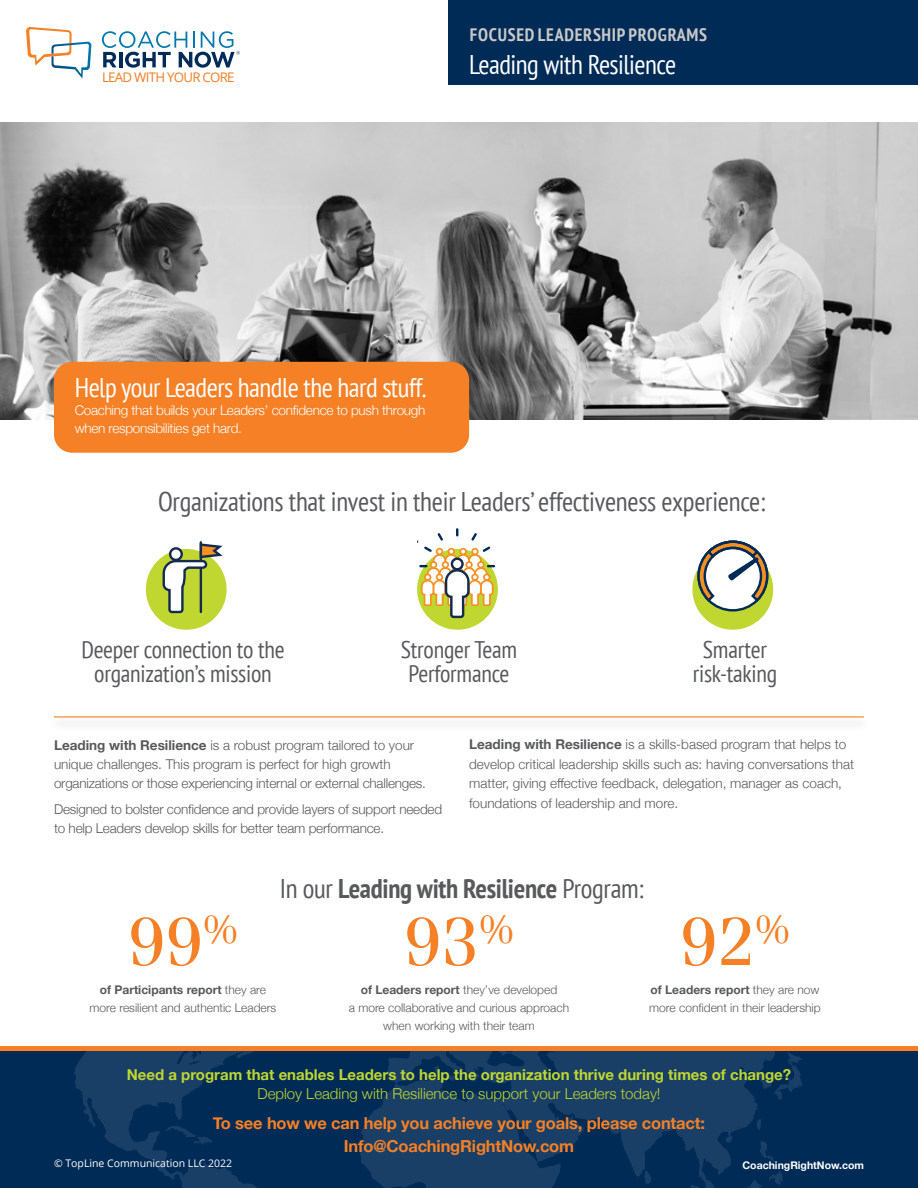
<style>
.page{position:relative;width:918px;height:1188px;background:#fff}
.page>*{position:absolute;margin:0;border:0;box-sizing:border-box;transform-origin:0 0}
.t1{font:67.5px "Fenice Pro ITC";color:#f58025}
.t2{font:condensed 27px "PT Sans";letter-spacing:-.01em;color:#58595b}
.t3{font:condensed 27px "PT Sans";letter-spacing:-.02em;color:#fff}
.t4{font:700 condensed 27px "PT Sans";letter-spacing:-.01em;color:#58595b}
.t5{font:condensed 24px/24px "PT Sans";letter-spacing:-.01em;color:#58595b;text-align:center}
.t6{font:700 condensed 18px "PT Sans";letter-spacing:.04em;color:#c8c8c8}
.t7{font:700 16.5px/22.5px "Helvetica Neue";letter-spacing:-.01em;color:#f58025;text-align:center}
.t8{font:700 15px "Helvetica Neue";color:#bfd730}
.t9{font:300 15px "Helvetica Neue";color:#bfd730}
.t10{font:300 13.5px/19.5px "Helvetica Neue";color:#58595b}
.t11{font:300 13.5px/18px "Helvetica Neue";letter-spacing:-.02em;color:#fff}
.t12{font:13.2px "Open Sans";letter-spacing:-.055em;color:#ef7d22}
.t13{font:300 12px/18px "Helvetica Neue";color:#58595b;text-align:center}
.t14{font:10.5px "Open Sans";color:#fff}
.t15{font:700 10.5px "Helvetica Neue";color:#fff}
.s1{font-weight:700}
.s2{font-weight:400}
</style>
<div class="page">
<img style="left:0;top:122px;width:918px;height:298px">
<div style="left:54px;top:362px;width:415px;height:91px;background:#f58025;border-radius:18px"></div>
<hr style="left:0;top:1047px;width:918px;height:4px;background:#f58025">
<div style="left:0;top:1051px;width:918px;height:137px;background:#002b57"></div>
<svg style="left:74px;top:1051px;width:728px;height:137px"></svg>
<div style="left:47px;top:715px;width:824px;height:17px;background:#f8f8f8"></div>
<hr style="left:54px;top:716px;width:810px;height:2px;background:#f58025">
<svg style="left:26px;top:27px;width:65px;height:52px"></svg>
<svg style="left:102px;top:31px;width:138px;height:37px"></svg>
<div style="left:449px;top:0;width:469px;height:84px;background:#002b57"></div>
<div style="left:692px;top:549px;width:81px;height:81px;background:#bfd730;border-radius:50%"></div>
<svg style="left:699px;top:542px;width:68px;height:68px"></svg>
<svg style="left:696px;top:540px;width:73px;height:64px"></svg>
<div style="left:417px;top:549px;width:81px;height:81px;background:#bfd730;border-radius:50%"></div>
<svg style="left:417px;top:529px;width:77px;height:90px"></svg>
<div style="left:146px;top:549px;width:81px;height:81px;background:#bfd730;border-radius:50%"></div>
<svg style="left:161px;top:542px;width:65px;height:72px"></svg>
<p class="t12" style="left:102px;top:68px;width:134px">LEAD WITH YOUR CORE</p>
<h3 class="t6" style="left:470px;top:22px;width:239px">FOCUSED LEADERSHIP PROGRAMS</h3>
<h2 class="t3" style="left:469px;top:47px;width:209px">Leading with Resilience</h2>
<h2 class="t3" style="left:75px;top:370px;width:353px">Help your Leaders handle the hard stuff.</h2>
<p class="t11" style="left:75px;top:400px;width:352px">Coaching that builds your Leaders’ confidence to push through when responsibilities get hard.</p>
<h2 class="t2" style="left:158px;top:485px;width:609px">Organizations that invest in their Leaders’ effectiveness experience:</h2>
<h3 class="t5" style="left:81px;top:637px;width:205px">Deeper connection to the organization’s mission</h3>
<h3 class="t5" style="left:401px;top:637px;width:118px">Stronger Team<br>Performance</h3>
<h3 class="t5" style="left:693px;top:637px;width:86px">Smarter risk-taking</h3>
<p class="t10" style="left:54px;top:734px;width:374px"><span class="s1">Leading with Resilience</span> is a robust program tailored to your unique challenges. This program is perfect for high growth organizations or those experiencing internal or external challenges.</p>
<p class="t10" style="left:54px;top:798px;width:390px">Designed to bolster confidence and provide layers of support needed to help Leaders develop skills for better team performance.</p>
<p class="t10" style="left:469px;top:734px;width:387px"><span class="s1">Leading with Resilience</span> is a skills-based program that helps to develop critical leadership skills such as: having conversations that matter, giving effective feedback, delegation, manager as coach, foundations of leadership and more.</p>
<h2 class="t4" style="left:280px;top:870px;width:365px"><span class="s2">In our</span> Leading with Resilience <span class="s2">Program:</span></h2>
<h1 class="t1" style="left:128px;top:900px;width:112px">99<sup>%</sup></h1>
<h1 class="t1" style="left:404px;top:900px;width:112px">93<sup>%</sup></h1>
<h1 class="t1" style="left:680px;top:900px;width:112px">92<sup>%</sup></h1>
<p class="t13" style="left:90px;top:980px;width:188px"><span class="s1">of Participants report</span> they are more resilient and authentic Leaders</p>
<p class="t13" style="left:349px;top:980px;width:222px"><span class="s1">of Leaders report</span> they’ve developed<br>a more collaborative and curious approach when working with their team</p>
<p class="t13" style="left:649px;top:980px;width:173px;text-align:left"><span class="s1">of Leaders report</span> they are now more confident in their leadership</p>
<p class="t8" style="left:127px;top:1065px;width:666px">Need a program that enables Leaders to help the organization thrive during times of change?</p>
<p class="t9" style="left:257px;top:1082px;width:405px">Deploy Leading with Resilience to support your Leaders today!</p>
<p class="t7" style="left:213px;top:1112px;width:494px">To see how we can help you achieve your goals, please contact:<br>Info@CoachingRightNow.com</p>
<p class="t14" style="left:54px;top:1156px;width:180px">© TopLine Communication LLC 2022</p>
<p class="t15" style="left:743px;top:1159px;width:123px">CoachingRightNow.com</p>
</div>
